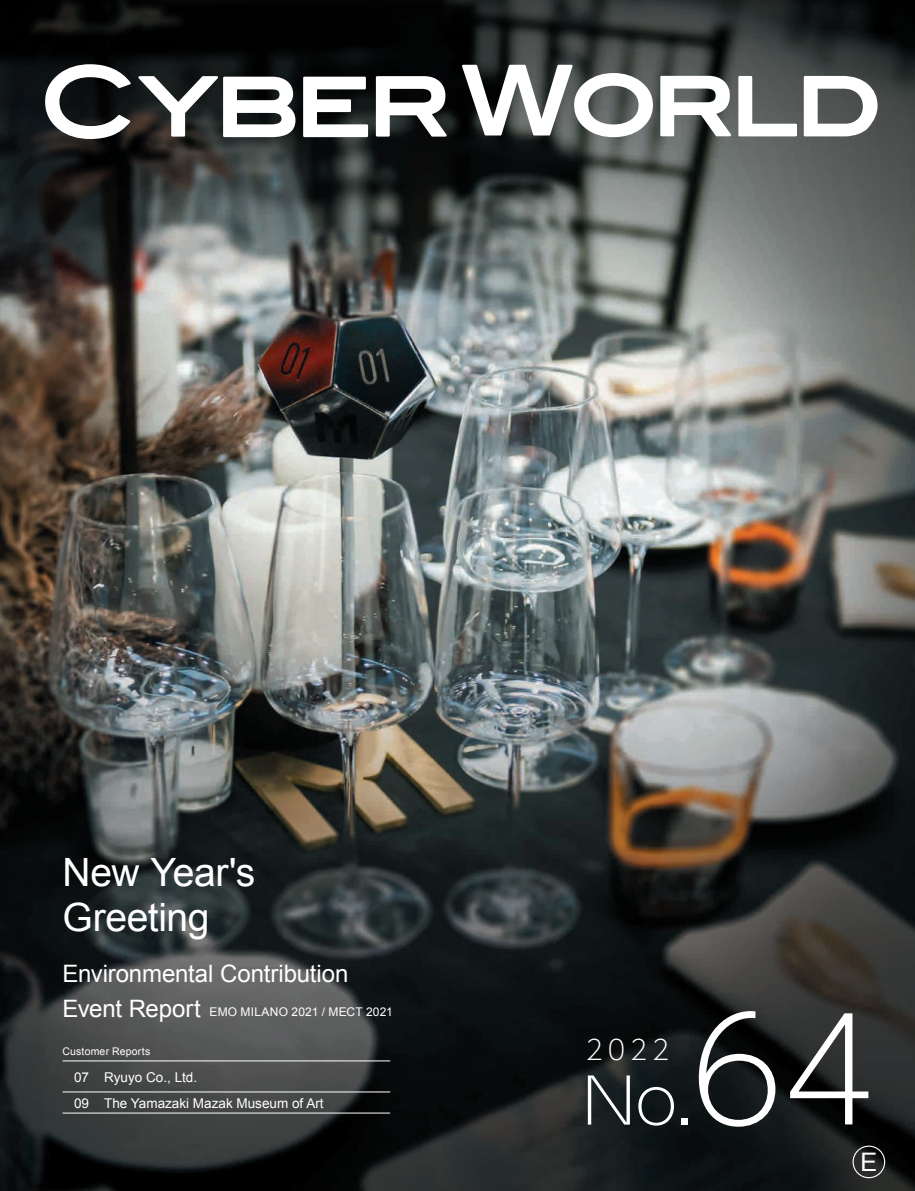
<style>
.page{position:relative;width:915px;height:1191px;background:#fff}
.page>*{position:absolute;margin:0;border:0;box-sizing:border-box;transform-origin:0 0}
.t1{font:200 142.5px "MO Clear Tone SG";color:#fff}
.t2{font:200 63px "MO Clear Tone SG";color:#fff}
.t3{font:39px/45px "Arial";letter-spacing:-.01em;color:#fff}
.t4{font:200 27px "MO Clear Tone SG";color:#fff}
.t5{font:25.5px "Helvetica";color:#fff}
.t6{font:24px "Arial";letter-spacing:-.005em;color:#fff}
.t7{font:13.5px/25.5px "Arial";color:#fff}
.t8{font:12px "Arial";letter-spacing:.015em;color:#fff}
.t9{font:10.5px "Arial";letter-spacing:.015em;color:#fff}
</style>
<div class="page">
<img style="left:0;top:327px;width:914px;height:864px">
<svg style="left:0;top:0;width:914px;height:327px;background:#494d4c"></svg>
<div style="left:852px;top:1145px;width:32px;height:33px;border:1px solid #fff;border-radius:50%"></div>
<svg style="left:45px;top:64px;width:832px;height:75px"></svg>
<hr style="left:63px;top:1060px;width:327px;height:1px;background:#fff">
<hr style="left:63px;top:1091px;width:327px;height:1px;background:#fff">
<hr style="left:63px;top:1112px;width:327px;height:1px;background:#fff">
<h3 class="t3" style="left:63px;top:853px;width:194px">New Year's<br>Greeting</h3>
<h3 class="t6" style="left:63px;top:964px;width:287px">Environmental Contribution</h3>
<h3 class="t6" style="left:63px;top:999px;width:140px">Event Report</h3>
<p class="t8" style="left:209px;top:1007px;width:185px">EMO MILANO 2021 / MECT 2021</p>
<p class="t9" style="left:63px;top:1046px;width:89px">Customer Reports</p>
<p class="t7" style="left:74px;top:1065px;width:251px">07 Ryuyo Co., Ltd.<br>09 The Yamazaki Mazak Museum of Art</p>
<h3 class="t4" style="left:585px;top:1035px;width:85px">2022</h3>
<h2 class="t2" style="left:582px;top:1066px;width:111px">No.</h2>
<h1 class="t1" style="left:692px;top:991px;width:182px">64</h1>
<h3 class="t5" style="left:860px;top:1147px;width:19px">E</h3>
</div>
